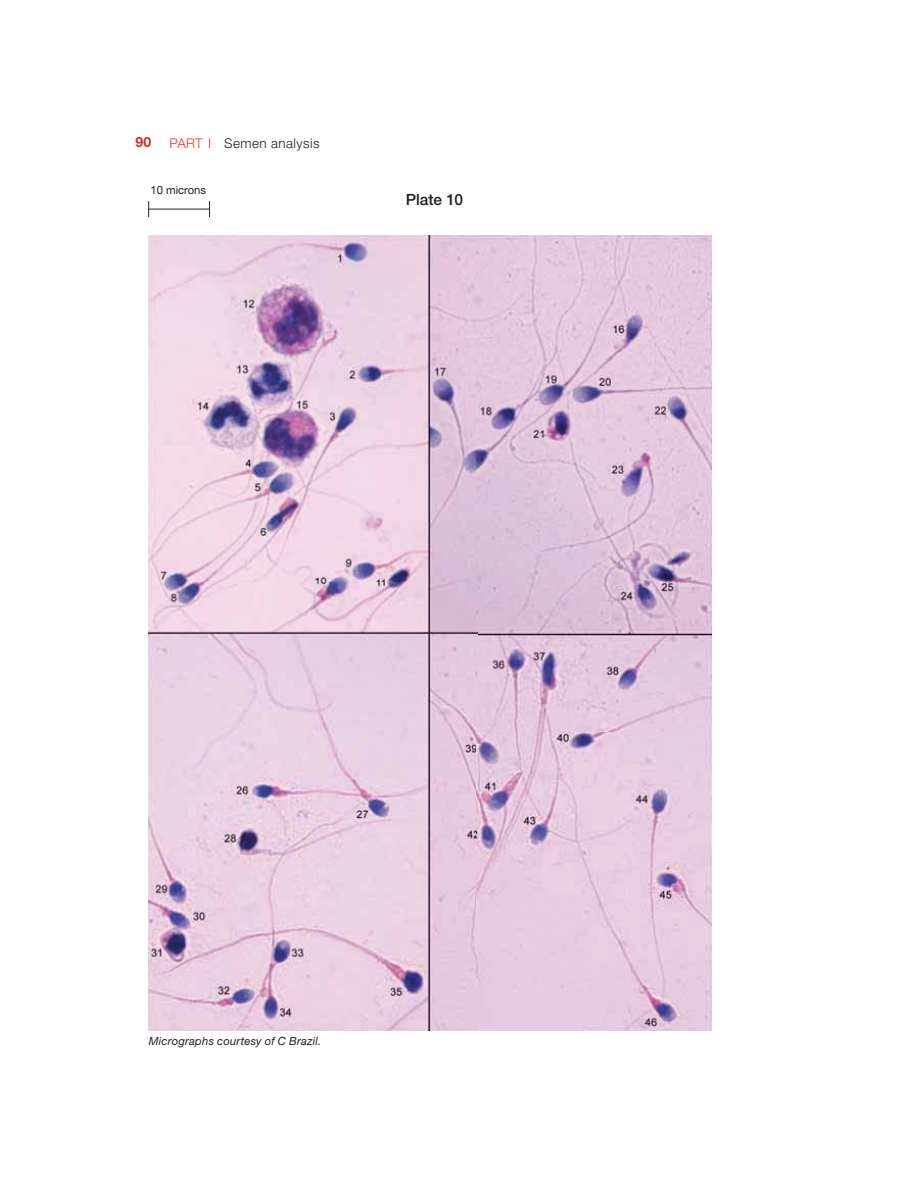
<style>
.page{position:relative;width:918px;height:1188px;background:#fff}
.page>*{position:absolute;margin:0;border:0;box-sizing:border-box;transform-origin:0 0}
.t1{font:500 15.45px "Helvetica Neue";letter-spacing:-.005em;color:#231f20}
.t2{font:700 14.1px "Helvetica Neue";color:#cf2f1f}
.t3{font:300 13.35px "Helvetica Neue";letter-spacing:.035em;color:#231f20}
.t4{font:italic 11.25px "Helvetica Neue";letter-spacing:.015em;color:#231f20}
.t5{font:11.25px "Helvetica Neue";color:#231f20}
.s1{color:#ee3725}
</style>
<div class="page">
<hr style="left:149px;top:209px;width:61px;height:1px;background:#231f20">
<svg style="left:148px;top:201px;width:1px;height:16px"></svg>
<svg style="left:209px;top:201px;width:1px;height:16px"></svg>
<img style="left:149px;top:236px;width:562px;height:794px">
<p class="t2" style="left:136px;top:137px;width:17px">90</p>
<p class="t3" style="left:169px;top:138px;width:151px"><span class="s1">PART I</span> Semen analysis</p>
<p class="t5" style="left:150px;top:186px;width:57px">10 microns</p>
<h1 class="t1" style="left:406px;top:194px;width:59px">Plate 10</h1>
<p class="t4" style="left:149px;top:1037px;width:174px">Micrographs courtesy of C Brazil.</p>
</div>
